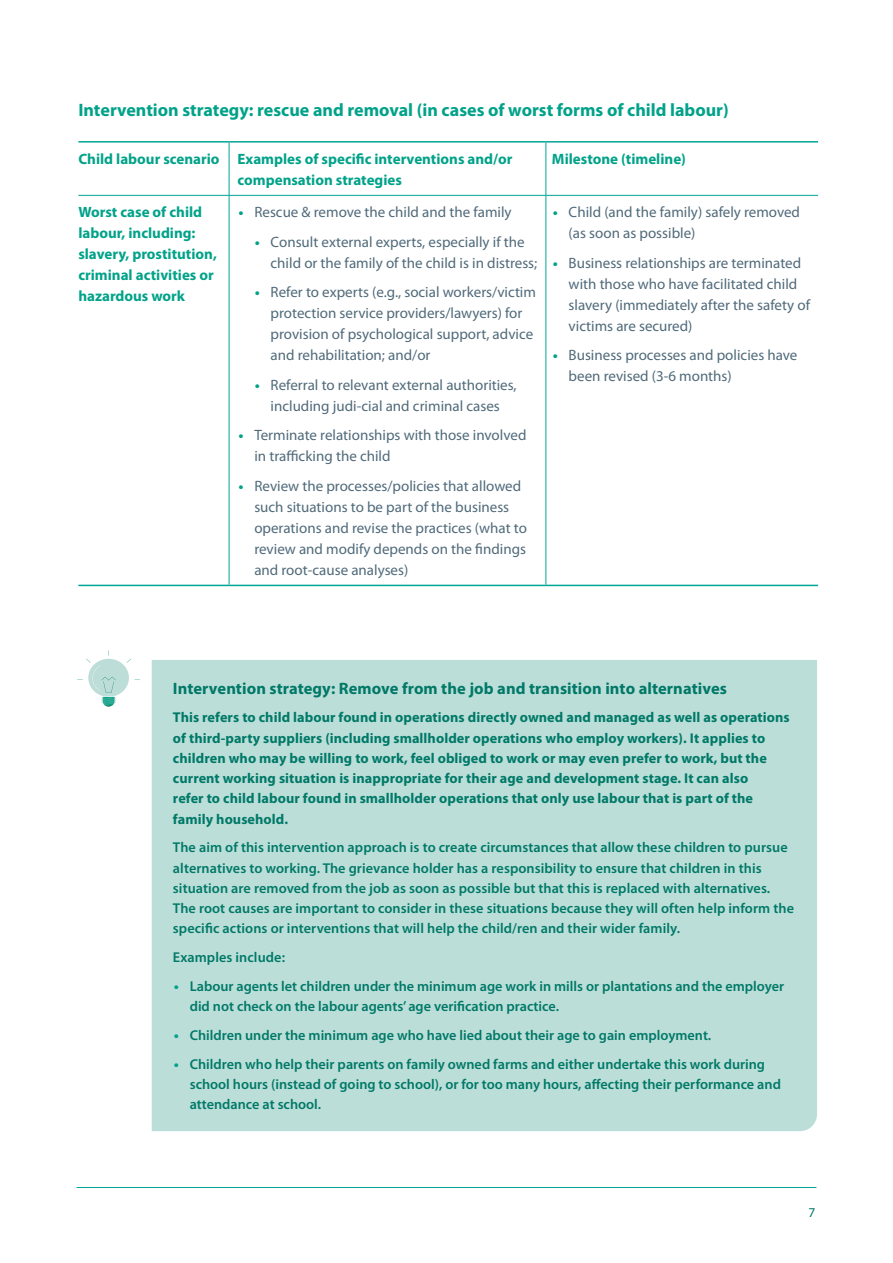
<style>
.page{position:relative;width:893px;height:1263px;background:#fff}
.page>*{position:absolute;margin:0;border:0;box-sizing:border-box;transform-origin:0 0}
.Subtitle__12pt{font:700 18px "Myriad Pro";color:#00a289}
.Box_Title_Green{font:700 16.5px "Myriad Pro";letter-spacing:.005em;color:#007968}
.t1{font:15px/21px "Myriad Pro";color:#506a7a}
.Column_1{font:700 15px/21px "Myriad Pro";color:#00a289}
.Text_Green{font:600 14.25px/20.2px "Myriad Pro";color:#007968}
.Text_Green-2{font:700 14.25px/20.2px "Myriad Pro";letter-spacing:.005em;color:#007968}
.t2{font:13.5px "Myriad Pro";color:#007968}
.s1{font-family:"Trebuchet MS";font-size:13.5px;color:#00a289}
.s2{font-family:"Trebuchet MS";font-weight:400;font-size:13.5px;color:#00a289}
</style>
<div class="page">
<hr style="left:77px;top:1187px;width:739px;height:1px;background:#00a694">
<hr style="left:546px;top:143px;width:1px;height:52px;background:#00a694">
<hr style="left:546px;top:196px;width:1px;height:389px;background:#00a694">
<hr style="left:78px;top:585px;width:151px;height:1px;background:#00a694">
<hr style="left:229px;top:585px;width:317px;height:1px;background:#00a694">
<hr style="left:546px;top:585px;width:272px;height:1px;background:#00a694">
<hr style="left:229px;top:143px;width:1px;height:52px;background:#00a694">
<hr style="left:78px;top:195px;width:151px;height:1px;background:#00a694">
<hr style="left:229px;top:195px;width:317px;height:1px;background:#00a694">
<hr style="left:229px;top:196px;width:1px;height:389px;background:#00a694">
<hr style="left:546px;top:195px;width:272px;height:1px;background:#00a694">
<hr style="left:78px;top:141px;width:151px;height:2px;background:#00a694">
<hr style="left:229px;top:141px;width:317px;height:2px;background:#00a694">
<hr style="left:546px;top:141px;width:272px;height:2px;background:#00a694">
<div style="left:152px;top:660px;width:665px;height:471px;background:#bcded8"></div>
<svg style="left:77px;top:650px;width:63px;height:57px"></svg>
<p class="Subtitle__12pt" style="left:78px;top:98px;width:652px">Intervention strategy: rescue and removal (in cases of worst forms of child labour)</p>
<p class="Column_1" style="left:78px;top:148px;width:143px">Child labour scenario</p>
<p class="Column_1" style="left:238px;top:148px;width:276px">Examples of specific interventions and/or compensation strategies</p>
<p class="Column_1" style="left:552px;top:148px;width:136px">Milestone (timeline)</p>
<p class="Column_1" style="left:78px;top:201px;width:140px">Worst case of child labour, including: slavery, prostitution, criminal activities or hazardous work</p>
<p class="t1" style="left:238px;top:201px;width:276px"><span class="s1">•</span> Rescue &amp; remove the child and the family</p>
<p class="t1" style="left:569px;top:201px;width:233px;text-indent:-17px"><span class="s1">•</span> Child (and the family) safely removed (as soon as possible)</p>
<p class="t1" style="left:569px;top:252px;width:243px;text-indent:-17px"><span class="s1">•</span> Business relationships are terminated with those who have facilitated child slavery (immediately after the safety of victims are secured)</p>
<p class="t1" style="left:569px;top:344px;width:230px;text-indent:-17px"><span class="s1">•</span> Business processes and policies have been revised (3-6 months)</p>
<p class="t1" style="left:271px;top:231px;width:268px;text-indent:-17px"><span class="s1">•</span> Consult external experts, especially if the child or the family of the child is in distress;</p>
<p class="t1" style="left:271px;top:281px;width:267px;text-indent:-17px"><span class="s1">•</span> Refer to experts (e.g., social workers/victim protection service providers/lawyers) for provision of psychological support, advice and rehabilitation; and/or</p>
<p class="t1" style="left:254px;top:374px;width:264px;text-align:center"><span class="s1">•</span> Referral to relevant external authorities, including judi-cial and criminal cases</p>
<p class="t1" style="left:254px;top:424px;width:274px;text-indent:-17px"><span class="s1">•</span> Terminate relationships with those involved in trafficking the child</p>
<p class="t1" style="left:254px;top:475px;width:274px;text-indent:-17px"><span class="s1">•</span> Review the processes/policies that allowed such situations to be part of the business operations and revise the practices (what to review and modify depends on the findings and root-cause analyses)</p>
<p class="Box_Title_Green" style="left:173px;top:677px;width:555px">Intervention strategy: Remove from the job and transition into alternatives</p>
<p class="Text_Green-2" style="left:173px;top:707px;width:618px">This refers to child labour found in operations directly owned and managed as well as operations of third-party suppliers (including smallholder operations who employ workers). It applies to children who may be willing to work, feel obliged to work or may even prefer to work, but the current working situation is inappropriate for their age and development stage. It can also<br>refer to child labour found in smallholder operations that only use labour that is part of the family household.</p>
<p class="Text_Green" style="left:173px;top:837px;width:623px">The aim of this intervention approach is to create circumstances that allow these children to pursue alternatives to working. The grievance holder has a responsibility to ensure that children in this situation are removed from the job as soon as possible but that this is replaced with alternatives.<br>The root causes are important to consider in these situations because they will often help inform the specific actions or interventions that will help the child/ren and their wider family.</p>
<p class="Text_Green" style="left:173px;top:947px;width:114px">Examples include:</p>
<p class="Text_Green" style="left:190px;top:975px;width:596px;text-indent:-17px"><span class="s2">•</span> Labour agents let children under the minimum age work in mills or plantations and the employer did not check on the labour agents’ age verification practice.</p>
<p class="Text_Green" style="left:173px;top:1024px;width:540px"><span class="s2">•</span> Children under the minimum age who have lied about their age to gain employment.</p>
<p class="Text_Green" style="left:190px;top:1053px;width:593px;text-indent:-17px"><span class="s2">•</span> Children who help their parents on family owned farms and either undertake this work during school hours (instead of going to school), or for too many hours, affecting their performance and attendance at school.</p>
<p class="t2" style="left:808px;top:1204px;width:8px">7</p>
</div>
